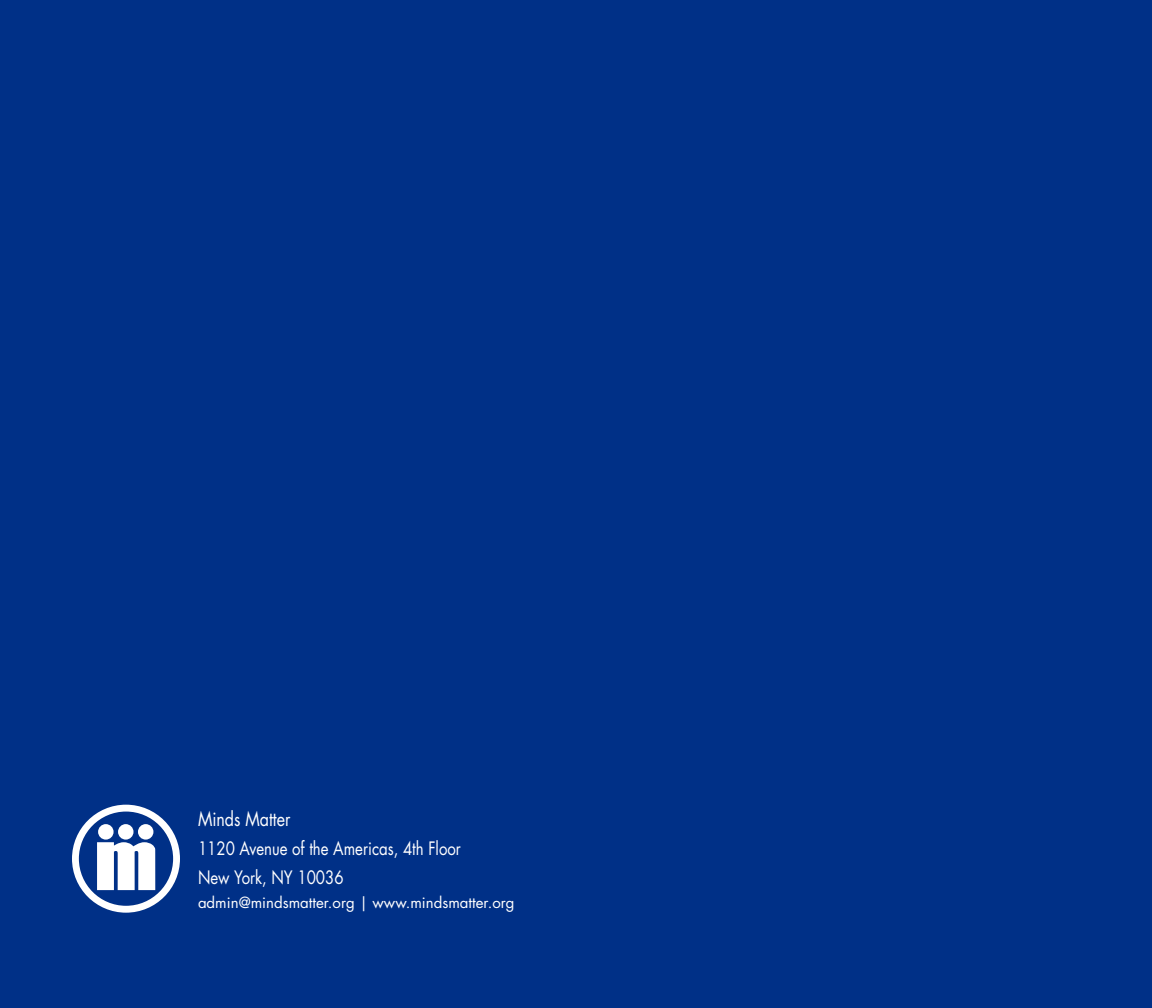
<style>
.page{position:relative;width:1152px;height:1008px;background:#003087}
.page>*{position:absolute;margin:0;border:0;box-sizing:border-box;transform-origin:0 0}
.t1{font:19.2px "Futura Std";color:#fff;scale:.83 1}
.t2{font:18px/28.8px "Futura Std";color:#fff;scale:.83 1}
.t3{font:15px "Futura Std";color:#fff}
</style>
<div class="page">
<svg style="left:72px;top:805px;width:108px;height:108px"></svg>
<p class="t1" style="left:198px;top:807px;width:113px">Minds Matter</p>
<p class="t2" style="left:198px;top:834px;width:318px">1120 Avenue of the Americas, 4th Floor<br>New York, NY 10036</p>
<p class="t3" style="left:198px;top:893px;width:318px">admin@mindsmatter.org | www.mindsmatter.org</p>
</div>
